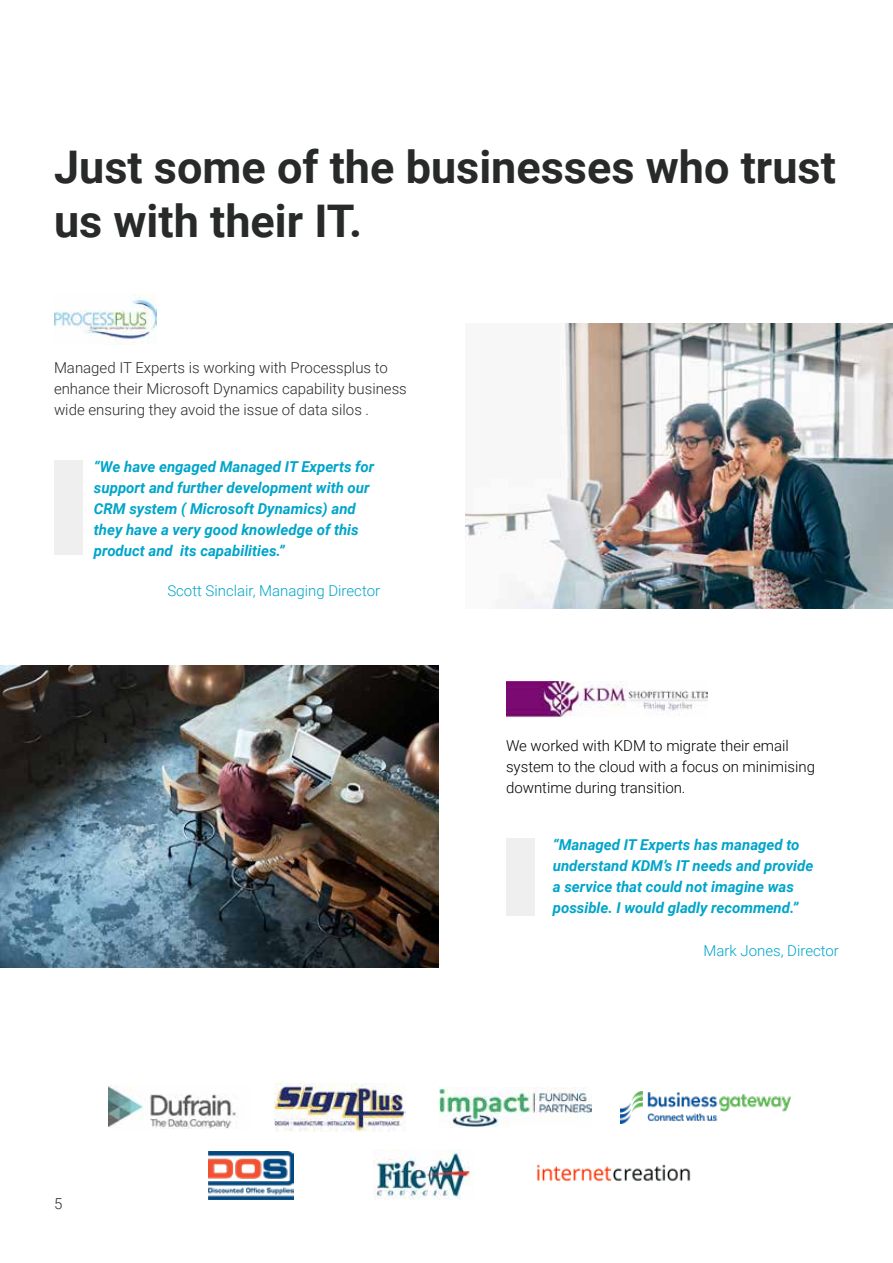
<style>
.page{position:relative;width:893px;height:1263px;background:#fff}
.page>*{position:absolute;margin:0;border:0;box-sizing:border-box;transform-origin:0 0}
.t1{font:700 45px/54px "Roboto";color:#282929}
.t2{font:italic 700 15px/21px "Roboto";color:#00a5ca}
.t3{font:300 15px/21px "Roboto";color:#282929}
.t4{font:300 15px/21px "Roboto";color:#000}
.t5{font:300 15px "Roboto";color:#00a5ca}
</style>
<div class="page">
<div style="left:54px;top:461px;width:28px;height:94px;background:#eeefee"></div>
<div style="left:506px;top:838px;width:28px;height:78px;background:#eeefee"></div>
<img style="left:465px;top:323px;width:428px;height:286px">
<img style="left:0;top:666px;width:439px;height:301px">
<img style="left:620px;top:1091px;width:171px;height:32px">
<img style="left:208px;top:1152px;width:85px;height:47px">
<img style="left:108px;top:1085px;width:130px;height:44px">
<img style="left:374px;top:1149px;width:99px;height:50px">
<img style="left:439px;top:1087px;width:152px;height:41px">
<img style="left:274px;top:1083px;width:132px;height:48px">
<img style="left:536px;top:1164px;width:155px;height:17px">
<img style="left:54px;top:293px;width:102px;height:52px">
<img style="left:506px;top:682px;width:201px;height:35px">
<h1 class="t1" style="left:54px;top:138px;width:783px">Just some of the businesses who trust us with their IT.</h1>
<p class="t3" style="left:54px;top:356px;width:354px">Managed IT Experts is working with Processplus to enhance their Microsoft Dynamics capability business wide ensuring they avoid the issue of data silos .</p>
<p class="t2" style="left:94px;top:455px;width:282px">“We have engaged Managed IT Experts for support and further development with our CRM system ( Microsoft Dynamics) and they have a very good knowledge of this product and its capabilities.”</p>
<p class="t5" style="left:167px;top:580px;width:214px">Scott Sinclair, Managing Director</p>
<p class="t3" style="left:54px;top:1192px;width:10px">5</p>
<p class="t4" style="left:506px;top:734px;width:310px">We worked with KDM to migrate their email system to the cloud with a focus on minimising downtime during transition.</p>
<p class="t2" style="left:553px;top:833px;width:262px">“Managed IT Experts has managed to understand KDM’s IT needs and provide a service that could not imagine was possible. I would gladly recommend.”</p>
<p class="t5" style="left:703px;top:940px;width:137px">Mark Jones, Director</p>
</div>
